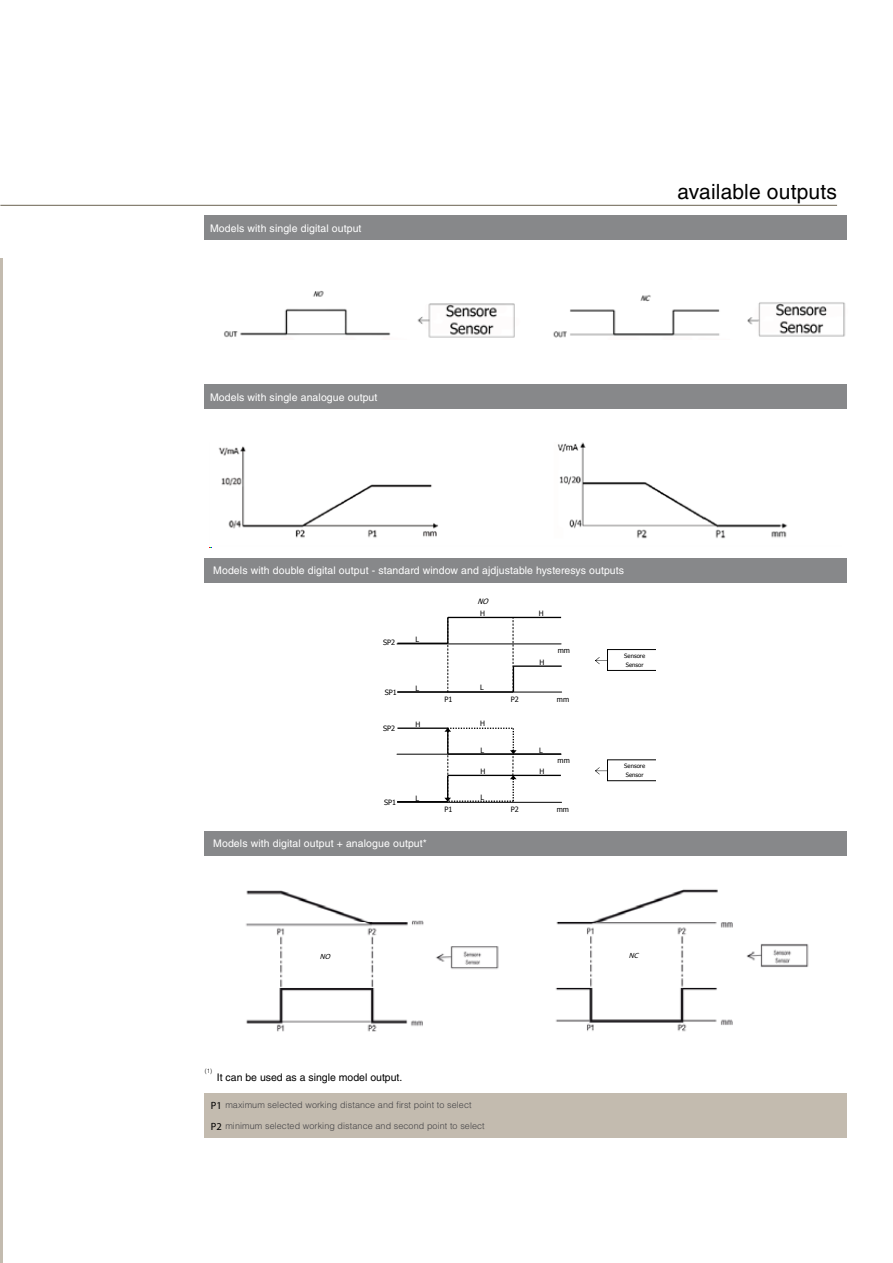
<style>
.page{position:relative;width:893px;height:1263px;background:#fff}
.page>*{position:absolute;margin:0;border:0;box-sizing:border-box;transform-origin:0 0}
.t1{font:21px "Helvetica LT Std";letter-spacing:.01em;color:#000}
.t2{font:10.5px "Helvetica LT Std";letter-spacing:.01em;color:#fff}
.t3{font:10.5px "Helvetica LT Std";color:#000}
.t4{font:10.5px/20.9px "Myriad Pro";color:#000}
.t5{font:300 9px "Helvetica LT Std";letter-spacing:.01em;color:#434245}
.t6{font:italic 7.5px "Myriad Pro";color:#000}
.t7{font:7.35px "Tahoma";color:#000}
.t8{font:italic 7.35px "Tahoma";color:#000}
.t9{font:300 6.15px "Helvetica LT Std";color:#000}
.t10{font:6px/8.6px "Tahoma";letter-spacing:.005em;color:#000}
</style>
<div class="page">
<hr style="left:0;top:258px;width:3px;height:1005px;background:#c3bbaf">
<hr style="left:0;top:205px;width:837px;height:1px;background:#6b6351">
<div style="left:204px;top:215px;width:642px;height:25px;background:#87888a"></div>
<img style="left:224px;top:290px;width:622px;height:48px">
<div style="left:204px;top:384px;width:642px;height:25px;background:#87888a"></div>
<img style="left:209px;top:443px;width:579px;height:105px">
<img style="left:245px;top:889px;width:564px;height:143px">
<div style="left:205px;top:831px;width:642px;height:25px;background:#87888a"></div>
<div style="left:205px;top:1093px;width:642px;height:45px;background:#c3bbaf"></div>
<div style="left:302px;top:447px;width:34px;height:28px;background:#fff"></div>
<div style="left:679px;top:435px;width:58px;height:46px;background:#fff"></div>
<div style="left:204px;top:558px;width:642px;height:25px;background:#87888a"></div>
<hr style="left:397px;top:691px;width:116px;height:2px;background:#000">
<svg style="left:513px;top:618px;width:1px;height:74px"></svg>
<svg style="left:595px;top:649px;width:61px;height:22px"></svg>
<hr style="left:397px;top:692px;width:165px;height:1px;background:#000">
<hr style="left:397px;top:644px;width:164px;height:1px;background:#000">
<hr style="left:397px;top:643px;width:51px;height:1px;background:#000">
<svg style="left:447px;top:617px;width:2px;height:75px"></svg>
<hr style="left:513px;top:665px;width:49px;height:2px;background:#000">
<hr style="left:448px;top:617px;width:113px;height:1px;background:#000">
<svg style="left:595px;top:759px;width:61px;height:22px"></svg>
<hr style="left:397px;top:802px;width:165px;height:1px;background:#000">
<hr style="left:397px;top:754px;width:164px;height:1px;background:#000">
<hr style="left:397px;top:727px;width:51px;height:2px;background:#000">
<hr style="left:448px;top:753px;width:113px;height:2px;background:#000">
<hr style="left:397px;top:801px;width:50px;height:1px;background:#000">
<hr style="left:448px;top:775px;width:113px;height:1px;background:#000">
<svg style="left:444px;top:728px;width:73px;height:74px"></svg>
<p class="t2" style="left:210px;top:222px;width:153px">Models with single digital output</p>
<p class="t2" style="left:210px;top:391px;width:169px">Models with single analogue output</p>
<h1 class="t1" style="left:677px;top:180px;width:161px">available outputs</h1>
<p class="t2" style="left:213px;top:564px;width:412px">Models with double digital output - standard window and ajdjustable hysteresys outputs</p>
<p class="t8" style="left:478px;top:596px;width:15px">NO</p>
<p class="t7" style="left:480px;top:609px;width:6px">H</p>
<p class="t7" style="left:539px;top:609px;width:6px">H</p>
<p class="t7" style="left:383px;top:637px;width:14px">SP2</p>
<p class="t7" style="left:415px;top:634px;width:5px">L</p>
<p class="t7" style="left:558px;top:645px;width:14px">mm</p>
<p class="t7" style="left:539px;top:657px;width:6px">H</p>
<p class="t7" style="left:385px;top:687px;width:14px">SP1</p>
<p class="t7" style="left:415px;top:683px;width:5px">L</p>
<p class="t7" style="left:480px;top:682px;width:5px">L</p>
<p class="t7" style="left:444px;top:694px;width:10px">P1</p>
<p class="t7" style="left:511px;top:694px;width:10px">P2</p>
<p class="t7" style="left:557px;top:694px;width:14px">mm</p>
<p class="t7" style="left:383px;top:723px;width:14px">SP2</p>
<p class="t7" style="left:416px;top:719px;width:6px">H</p>
<p class="t7" style="left:480px;top:718px;width:6px">H</p>
<p class="t7" style="left:480px;top:745px;width:5px">L</p>
<p class="t7" style="left:539px;top:745px;width:5px">L</p>
<p class="t7" style="left:558px;top:755px;width:14px">mm</p>
<p class="t7" style="left:480px;top:766px;width:6px">H</p>
<p class="t7" style="left:539px;top:766px;width:6px">H</p>
<p class="t7" style="left:384px;top:797px;width:14px">SP1</p>
<p class="t7" style="left:415px;top:793px;width:5px">L</p>
<p class="t7" style="left:480px;top:792px;width:5px">L</p>
<p class="t7" style="left:444px;top:804px;width:10px">P1</p>
<p class="t7" style="left:511px;top:804px;width:10px">P2</p>
<p class="t7" style="left:557px;top:804px;width:14px">mm</p>
<p class="t2" style="left:213px;top:837px;width:215px">Models with digital output + analogue output*</p>
<p class="t10" style="left:624px;top:651px;width:22px">Sensore<br>Sensor</p>
<p class="t10" style="left:624px;top:762px;width:22px">Sensore<br>Sensor</p>
<p class="t6" style="left:320px;top:952px;width:14px">NO</p>
<p class="t6" style="left:629px;top:951px;width:13px">NC</p>
<p class="t9" style="left:205px;top:1067px;width:9px">(1)</p>
<p class="t3" style="left:217px;top:1071px;width:187px">It can be used as a single model output.</p>
<p class="t5" style="left:225px;top:1099px;width:248px">maximum selected working distance and first point to select</p>
<p class="t5" style="left:225px;top:1120px;width:261px">minimum selected working distance and second point to select</p>
<p class="t4" style="left:211px;top:1095px;width:13px">P1<br>P2</p>
</div>
